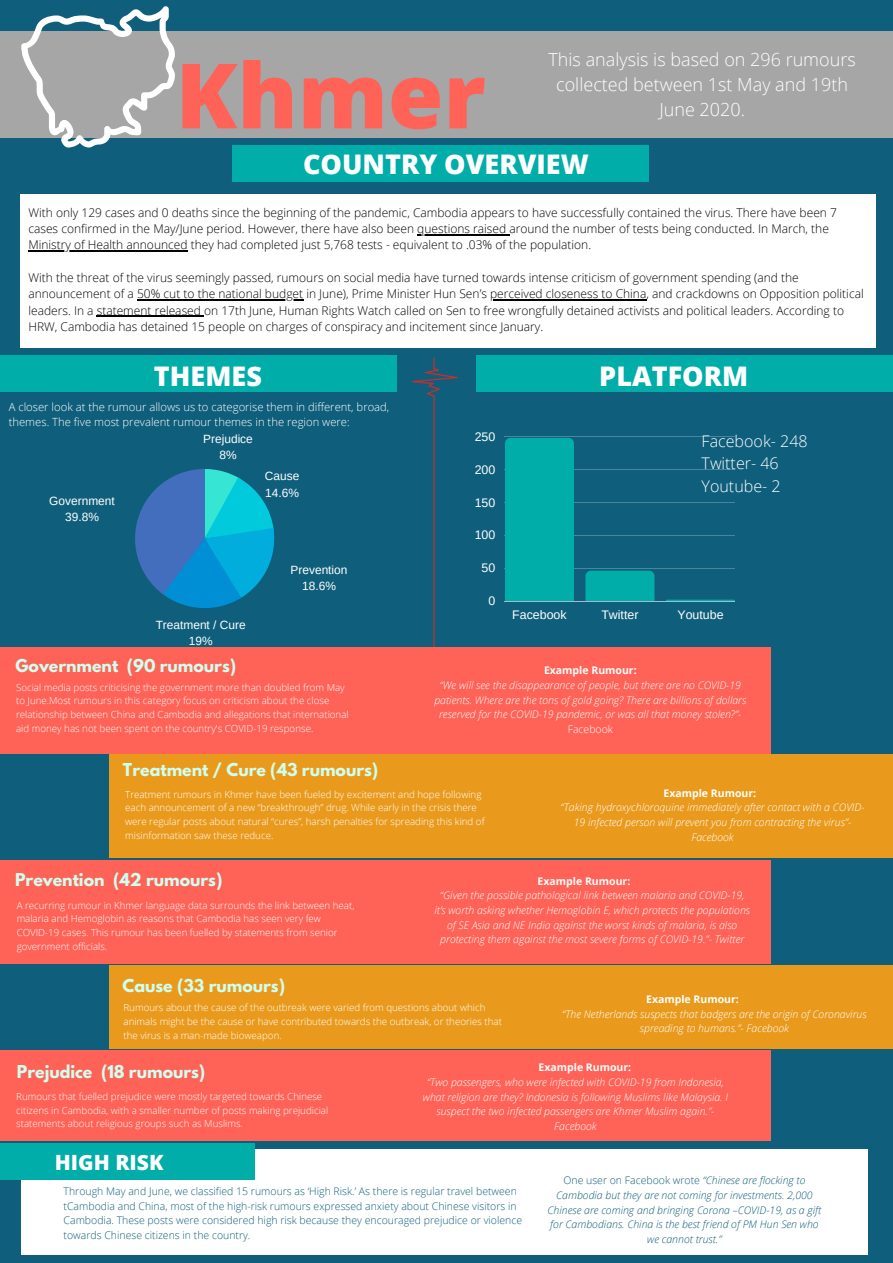
<style>
.page{position:relative;width:893px;height:1263px;background:#0f5e7b}
.page>*{position:absolute;margin:0;border:0;box-sizing:border-box;transform-origin:0 0}
.t1{font:800 90px "Open Sans";color:#ff6257}
.t2{font:800 27px "Open Sans";color:#fff}
.t3{font:800 21px "Open Sans";color:#fff}
.t4{font:300 18px/25px "Open Sans";color:#fff;text-align:center}
.t5{font:300 16.05px/22.1px "Open Sans";color:#fff}
.t6{font:700 15.75px "League Spartan";color:#cfffee}
.t7{font:12.38px "Arimo";color:#fff}
.t8{font:300 12px/16.4px "Open Sans";color:#000}
.t9{font:11.93px/16.6px "Arimo";color:#fff;text-align:center}
.t10{font:300 11.25px/15.8px "Open Sans";color:#fff}
.t11{font:italic 300 10.5px/14.6px "Open Sans";color:#fff;text-align:center}
.t12{font:300 10.5px/14.6px "Open Sans";color:#0f5e7b}
.t13{font:italic 300 10.5px/14.6px "Open Sans";color:#0f5e7b;text-align:center}
.t14{font:700 10.5px "Open Sans";color:#fff}
.t15{font:300 9.75px/13.6px "Open Sans";color:#fff}
.s1{font-style:normal}
</style>
<div class="page">
<hr style="left:505px;top:436px;width:230px;height:1px;background:#fff">
<hr style="left:505px;top:469px;width:230px;height:1px;background:#fff">
<hr style="left:505px;top:502px;width:230px;height:1px;background:#fff">
<hr style="left:505px;top:535px;width:230px;height:1px;background:#fff">
<hr style="left:505px;top:568px;width:230px;height:1px;background:#fff">
<hr style="left:505px;top:601px;width:230px;height:1px;background:#fff">
<div style="left:505px;top:438px;width:69px;height:163px;background:#00ada9"></div>
<div style="left:585px;top:571px;width:69px;height:30px;background:#00ada9"></div>
<svg style="left:666px;top:600px;width:69px;height:1px"></svg>
<div style="left:0;top:32px;width:893px;height:106px;background:#a6a6a6"></div>
<svg style="left:135px;top:469px;width:139px;height:139px"></svg>
<svg style="left:412px;top:357px;width:46px;height:290px"></svg>
<div style="left:476px;top:355px;width:417px;height:37px;background:#00ada9"></div>
<svg style="left:21px;top:6px;width:154px;height:142px"></svg>
<div style="left:232px;top:145px;width:416px;height:37px;background:#00ada9"></div>
<div style="left:21px;top:194px;width:855px;height:153px;background:#fff"></div>
<div style="left:0;top:355px;width:397px;height:36px;background:#00ada9"></div>
<hr style="left:417px;top:234px;width:92px;height:1px;background:#000">
<hr style="left:28px;top:250px;width:160px;height:1px;background:#000">
<hr style="left:137px;top:299px;width:166px;height:1px;background:#000">
<hr style="left:490px;top:299px;width:156px;height:1px;background:#000">
<hr style="left:97px;top:316px;width:107px;height:1px;background:#000">
<div style="left:0;top:647px;width:771px;height:106px;background:#ff6257"></div>
<div style="left:109px;top:754px;width:784px;height:104px;background:#e99a1d"></div>
<div style="left:0;top:860px;width:770px;height:103px;background:#ff6257"></div>
<div style="left:109px;top:965px;width:784px;height:84px;background:#e99a1d"></div>
<div style="left:0;top:1050px;width:771px;height:91px;background:#ff6257"></div>
<div style="left:21px;top:1149px;width:846px;height:106px;background:#fff"></div>
<div style="left:0;top:1143px;width:255px;height:37px;background:#00ada9"></div>
<h1 class="t1" style="left:176px;top:27px;width:312px">Khmer</h1>
<h3 class="t4" style="left:548px;top:47px;width:309px">This analysis is based on 296 rumours collected between 1st May and 19th<br>June 2020.</h3>
<h2 class="t2" style="left:303px;top:144px;width:287px">COUNTRY OVERVIEW</h2>
<p class="t8" style="left:28px;top:204px;width:810px">With only 129 cases and 0 deaths since the beginning of the pandemic, Cambodia appears to have successfully contained the virus. There have been 7 cases confirmed in the May/June period. However, there have also been questions raised around the number of tests being conducted. In March, the<br>Ministry of Health announced they had completed just 5,768 tests - equivalent to .03% of the population.</p>
<p class="t8" style="left:28px;top:269px;width:837px">With the threat of the virus seemingly passed, rumours on social media have turned towards intense criticism of government spending (and the announcement of a 50% cut to the national budget in June), Prime Minister Hun Sen’s perceived closeness to China, and crackdowns on Opposition political leaders. In a statement released on 17th June, Human Rights Watch called on Sen to free wrongfully detained activists and political leaders. According to HRW, Cambodia has detained 15 people on charges of conspiracy and incitement since January.</p>
<h2 class="t2" style="left:154px;top:356px;width:110px">THEMES</h2>
<h2 class="t2" style="left:599px;top:355px;width:150px">PLATFORM</h2>
<p class="t10" style="left:9px;top:398px;width:382px">A closer look at the rumour allows us to categorise them in different, broad, themes. The five most prevalent rumour themes in the region were:</p>
<p class="t9" style="left:49px;top:492px;width:67px">Government<br>39.8%</p>
<p class="t9" style="left:203px;top:430px;width:51px">Prejudice<br>8%</p>
<p class="t9" style="left:265px;top:468px;width:36px;text-align:left">Cause<br>14.6%</p>
<p class="t9" style="left:156px;top:616px;width:92px">Treatment / Cure<br>19%</p>
<p class="t9" style="left:290px;top:561px;width:58px">Prevention<br>18.6%</p>
<p class="t7" style="left:475px;top:429px;width:22px">250</p>
<p class="t7" style="left:475px;top:461px;width:22px">200</p>
<p class="t7" style="left:475px;top:494px;width:22px">150</p>
<p class="t7" style="left:475px;top:527px;width:22px">100</p>
<p class="t7" style="left:481px;top:560px;width:15px">50</p>
<p class="t7" style="left:488px;top:593px;width:8px">0</p>
<h3 class="t5" style="left:701px;top:430px;width:108px">Facebook- 248<br>Twitter- 46<br>Youtube- 2</h3>
<p class="t7" style="left:512px;top:607px;width:56px">Facebook</p>
<p class="t7" style="left:601px;top:607px;width:39px">Twitter</p>
<p class="t7" style="left:677px;top:607px;width:48px">Youtube</p>
<h3 class="t6" style="left:16px;top:653px;width:222px">Government (90 rumours)</h3>
<p class="t14" style="left:544px;top:663px;width:94px">Example Rumour:</p>
<p class="t11" style="left:434px;top:677px;width:313px">“We will see the disappearance of people, but there are no COVID-19 patients. Where are the tons of gold going? There are billions of dollars reserved for the COVID-19 pandemic, or was all that money stolen?”<span class="s1">- Facebook</span></p>
<p class="t15" style="left:16px;top:680px;width:334px">Social media posts criticising the government more than doubled from May to June.Most rumours in this category focus on criticism about the close relationship between China and Cambodia and allegations that international aid money has not been spent on the country's COVID-19 response.</p>
<h3 class="t6" style="left:123px;top:758px;width:257px">Treatment / Cure (43 rumours)</h3>
<p class="t14" style="left:663px;top:785px;width:94px">Example Rumour:</p>
<p class="t11" style="left:560px;top:800px;width:305px">“Taking hydroxychloroquine immediately after contact with a COVID-<br>19 infected person will prevent you from contracting the virus”-<br>Facebook</p>
<p class="t15" style="left:125px;top:787px;width:361px">Treatment rumours in Khmer have been fueled by excitement and hope following each announcement of a new “breakthrough” drug. While early in the crisis there were regular posts about natural “cures”, harsh penalties for spreading this kind of misinformation saw these reduce.</p>
<h3 class="t6" style="left:15px;top:868px;width:209px">Prevention (42 rumours)</h3>
<p class="t14" style="left:537px;top:873px;width:94px">Example Rumour:</p>
<p class="t11" style="left:434px;top:888px;width:317px">“Given the possible pathological link between malaria and COVID-19, it’s worth asking whether Hemoglobin E, which protects the populations of SE Asia and NE India against the worst kinds of malaria, is also protecting them against the most severe forms of COVID-19.”- Twitter</p>
<p class="t15" style="left:17px;top:898px;width:339px">A recurring rumour in Khmer language data surrounds the link between heat, malaria and Hemoglobin as reasons that Cambodia has seen very few COVID-19 cases. This rumour has been fuelled by statements from senior government officials.</p>
<h3 class="t6" style="left:123px;top:973px;width:164px">Cause (33 rumours)</h3>
<p class="t14" style="left:646px;top:992px;width:94px">Example Rumour:</p>
<p class="t11" style="left:562px;top:1006px;width:306px">“The Netherlands suspects that badgers are the origin of Coronavirus spreading to humans.”- Facebook</p>
<p class="t15" style="left:123px;top:1001px;width:380px">Rumours about the cause of the outbreak were varied from questions about which animals might be the cause or have contributed towards the outbreak, or theories that the virus is a man-made bioweapon.</p>
<h3 class="t6" style="left:17px;top:1059px;width:190px">Prejudice (18 rumours)</h3>
<p class="t14" style="left:538px;top:1060px;width:94px">Example Rumour:</p>
<p class="t11" style="left:423px;top:1074px;width:307px">“Two passengers, who were infected with COVID-19 from Indonesia, what religion are they? Indonesia is following Muslims like Malaysia. I suspect the two infected passengers are Khmer Muslim again.”- Facebook</p>
<p class="t15" style="left:16px;top:1089px;width:313px">Rumours that fuelled prejudice were mostly targeted towards Chinese citizens in Cambodia, with a smaller number of posts making prejudicial statements about religious groups such as Muslims.</p>
<h3 class="t3" style="left:55px;top:1146px;width:110px">HIGH RISK</h3>
<p class="t12" style="left:64px;top:1184px;width:460px">Through May and June, we classified 15 rumours as ‘High Risk.’ As there is regular travel between tCambodia and China, most of the high-risk rumours expressed anxiety about Chinese visitors in Cambodia. These posts were considered high risk because they encouraged prejudice or violence towards Chinese citizens in the country.</p>
<p class="t13" style="left:547px;top:1173px;width:275px"><span class="s1">One user on Facebook wrote</span> “Chinese are flocking to Cambodia but they are not coming for investments. 2,000<br>Chinese are coming and bringing Corona –COVID-19, as a gift for Cambodians. China is the best friend of PM Hun Sen who we cannot trust.”</p>
</div>
